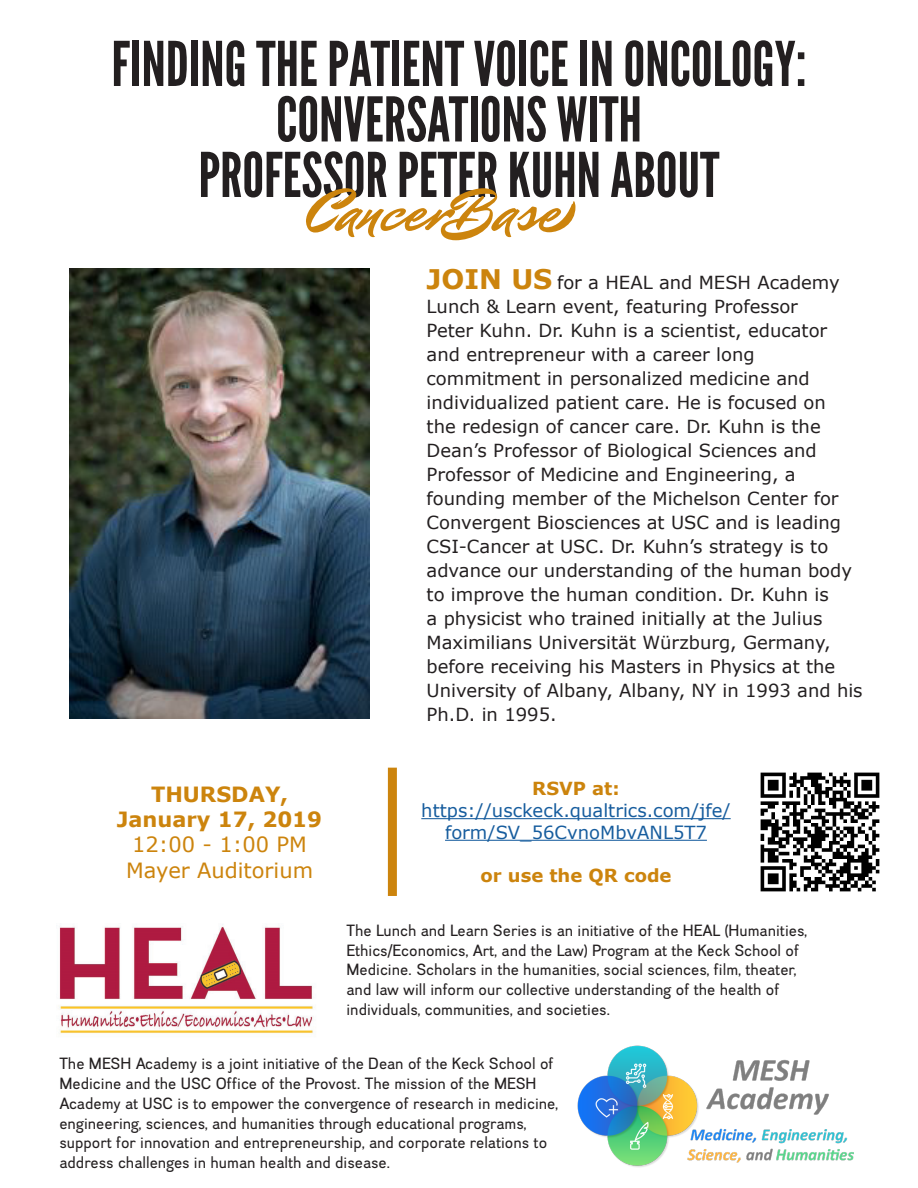
<style>
.page{position:relative;width:918px;height:1188px;background:#fff}
.page>*{position:absolute;margin:0;border:0;box-sizing:border-box;transform-origin:0 0}
.t1{font:61.5px/55.5px "League Gothic";color:#231f20;text-align:center}
.t2{font:61.5px "Mr Dafoe Pro";color:#cc840d}
.t3{font:21px "Verdana";color:#cc840d}
.t4{font:700 21px "Verdana";color:#cc840d}
.t5{font:18px/24px "Verdana";color:#231f20}
.t6{font:18px/21.6px "Verdana";color:#175d9e;text-align:center}
.t7{font:700 18px "Verdana";color:#cc840d}
.t8{font:16.5px/19.8px "Divulge Rg";color:#231f20}
.s1{font-weight:700;font-size:27px;color:#cc840d}
</style>
<div class="page">
<img style="left:58px;top:924px;width:255px;height:110px">
<img style="left:578px;top:1046px;width:276px;height:121px">
<hr style="left:421px;top:818px;width:310px;height:1px;background:#175d9e">
<hr style="left:445px;top:840px;width:262px;height:1px;background:#175d9e">
<div style="left:388px;top:768px;width:9px;height:128px;background:#cc840d"></div>
<img style="left:760px;top:772px;width:120px;height:120px">
<img style="left:70px;top:268px;width:300px;height:450px">
<p class="t1" style="left:111px;top:37px;width:697px">FINDING THE PATIENT VOICE IN ONCOLOGY:<br>CONVERSATIONS WITH</p>
<p class="t1" style="left:199px;top:148px;width:522px">PROFESSOR PETER KUHN ABOUT</p>
<p class="t2" style="left:306px;top:173px;width:272px">CancerBase</p>
<p class="t5" style="left:427px;top:270px;width:438px"><span class="s1">JOIN US</span> for a HEAL and MESH Academy Lunch &amp; Learn event, featuring Professor<br>Peter Kuhn. Dr. Kuhn is a scientist, educator and entrepreneur with a career long commitment in personalized medicine and individualized patient care. He is focused on<br>the redesign of cancer care. Dr. Kuhn is the Dean’s Professor of Biological Sciences and Professor of Medicine and Engineering, a founding member of the Michelson Center for Convergent Biosciences at USC and is leading CSI-Cancer at USC. Dr. Kuhn’s strategy is to advance our understanding of the human body to improve the human condition. Dr. Kuhn is<br>a physicist who trained initially at the Julius Maximilians Universität Würzburg, Germany, before receiving his Masters in Physics at the University of Albany, Albany, NY in 1993 and his Ph.D. in 1995.</p>
<p class="t4" style="left:151px;top:780px;width:139px">THURSDAY,</p>
<p class="t4" style="left:117px;top:805px;width:207px">January 17, 2019</p>
<p class="t3" style="left:132px;top:830px;width:176px">12:00 - 1:00 PM</p>
<p class="t3" style="left:126px;top:856px;width:189px">Mayer Auditorium</p>
<p class="t7" style="left:532px;top:776px;width:89px">RSVP at:</p>
<p class="t6" style="left:421px;top:800px;width:311px">https://usckeck.qualtrics.com/jfe/ form/SV_56CvnoMbvANL5T7</p>
<p class="t7" style="left:480px;top:863px;width:193px">or use the QR code</p>
<p class="t8" style="left:346px;top:920px;width:462px">The Lunch and Learn Series is an initiative of the HEAL (Humanities,</p>
<p class="t8" style="left:346px;top:940px;width:454px">Ethics/Economics, Art, and the Law) Program at the Keck School of</p>
<p class="t8" style="left:346px;top:959px;width:452px">Medicine. Scholars in the humanities, social sciences, film, theater,</p>
<p class="t8" style="left:346px;top:979px;width:435px">and law will inform our collective understanding of the health of</p>
<p class="t8" style="left:346px;top:999px;width:265px">individuals, communities, and societies.</p>
<p class="t8" style="left:59px;top:1053px;width:500px">The MESH Academy is a joint initiative of the Dean of the Keck School of Medicine and the USC Office of the Provost. The mission of the MESH Academy at USC is to empower the convergence of research in medicine, engineering, sciences, and humanities through educational programs, support for innovation and entrepreneurship, and corporate relations to address challenges in human health and disease.</p>
</div>
